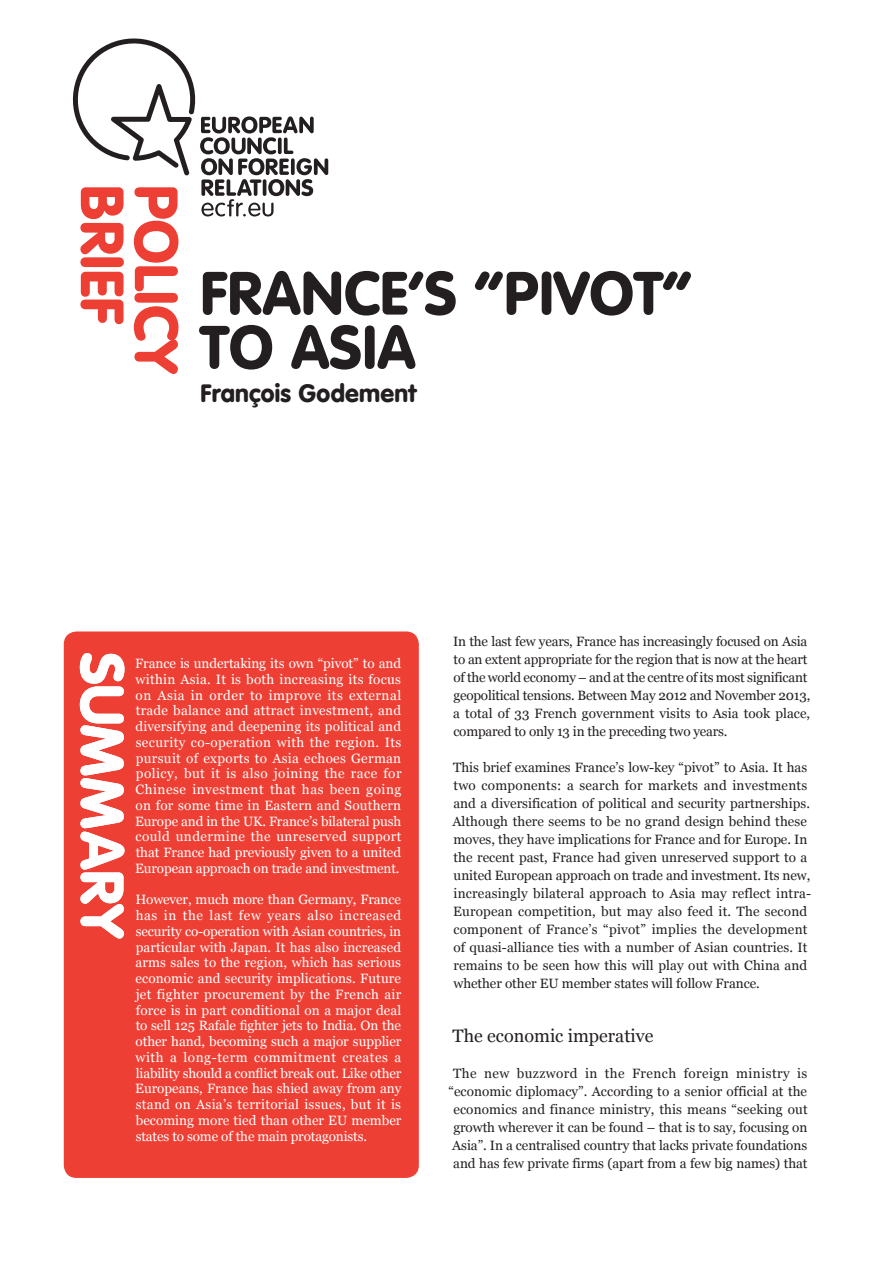
<style>
.page{position:relative;width:893px;height:1263px;background:#fff}
.page>*{position:absolute;margin:0;border:0;box-sizing:border-box;transform-origin:0 0}
.t1{font:900 60px/54px "VAG Rounded";letter-spacing:.01em;color:#231f20}
.t2{font:900 60px "VAG Rounded";color:#ee3f34}
.t3{font:900 60px "VAG Rounded";letter-spacing:.01em;color:#fff}
.t4{font:900 24.75px "VAG Rounded";letter-spacing:.01em;color:#231f20}
.t5{font:18px "Georgia";color:#231f20}
.t6{font:13.5px/15.8px "Georgia";letter-spacing:-.01em;color:#fff;text-align:justify}
.t7{font:13.5px/18px "Georgia";letter-spacing:.005em;color:#231f20}
.t8{font:13.5px/18px "Georgia";letter-spacing:-.015em;color:#231f20}
</style>
<div class="page">
<svg style="left:73px;top:38px;width:255px;height:179px"></svg>
<div style="left:64px;top:631px;width:355px;height:547px;background:#ee3f34;border-radius:13px"></div>
<h1 class="t2" style="left:138px;top:185px;width:141px;rotate:90deg">BRIEF</h1>
<h1 class="t2" style="left:192px;top:185px;width:192px;rotate:90deg">POLICY</h1>
<h1 class="t1" style="left:200px;top:266px;width:493px">FRANCE’S “PIVOT”<br>TO ASIA</h1>
<h2 class="t4" style="left:200px;top:378px;width:218px">François Godement</h2>
<h1 class="t3" style="left:138px;top:653px;width:288px;rotate:90deg">SUMMARY</h1>
<p class="t6" style="left:135px;top:655px;width:268px">France is undertaking its own “pivot” to and within Asia. It is both increasing its focus on Asia in order to improve its external trade balance and attract investment, and diversifying and deepening its political and security co-operation with the region. Its pursuit of exports to Asia echoes German policy, but it is also joining the race for Chinese investment that has been going on for some time in Eastern and Southern Europe and in the UK. France’s bilateral push could undermine the unreserved support that France had previously given to a united European approach on trade and investment.</p>
<p class="t6" style="left:135px;top:891px;width:268px">However, much more than Germany, France has in the last few years also increased security co-operation with Asian countries, in particular with Japan. It has also increased arms sales to the region, which has serious economic and security implications. Future jet fighter procurement by the French air force is in part conditional on a major deal to sell 125 Rafale fighter jets to India. On the other hand, becoming such a major supplier with a long-term commitment creates a liability should a conflict break out. Like other Europeans, France has shied away from any stand on Asia’s territorial issues, but it is becoming more tied than other EU member states to some of the main protagonists.</p>
<p class="t8" style="left:453px;top:632px;width:359px">In the last few years, France has increasingly focused on Asia to an extent appropriate for the region that is now at the heart of the world economy – and at the centre of its most significant geopolitical tensions. Between May 2012 and November 2013, a total of 33 French government visits to Asia took place, compared to only 13 in the preceding two years.</p>
<p class="t7" style="left:452px;top:758px;width:360px">This brief examines France’s low-key “pivot” to Asia. It has two components: a search for markets and investments and a diversification of political and security partnerships.<br>Although there seems to be no grand design behind these moves, they have implications for France and for Europe. In the recent past, France had given unreserved support to a united European approach on trade and investment. Its new, increasingly bilateral approach to Asia may reflect intra-European competition, but may also feed it. The second component of France’s “pivot” implies the development of quasi-alliance ties with a number of Asian countries. It remains to be seen how this will play out with China and whether other EU member states will follow France.</p>
<h3 class="t5" style="left:453px;top:1023px;width:202px">The economic imperative</h3>
<p class="t7" style="left:448px;top:1064px;width:361px;text-align:center">The new buzzword in the French foreign ministry is “economic diplomacy”. According to a senior official at the economics and finance ministry, this means “seeking out growth wherever it can be found – that is to say, focusing on Asia”. In a centralised country that lacks private foundations and has few private firms (apart from a few big names) that</p>
</div>
